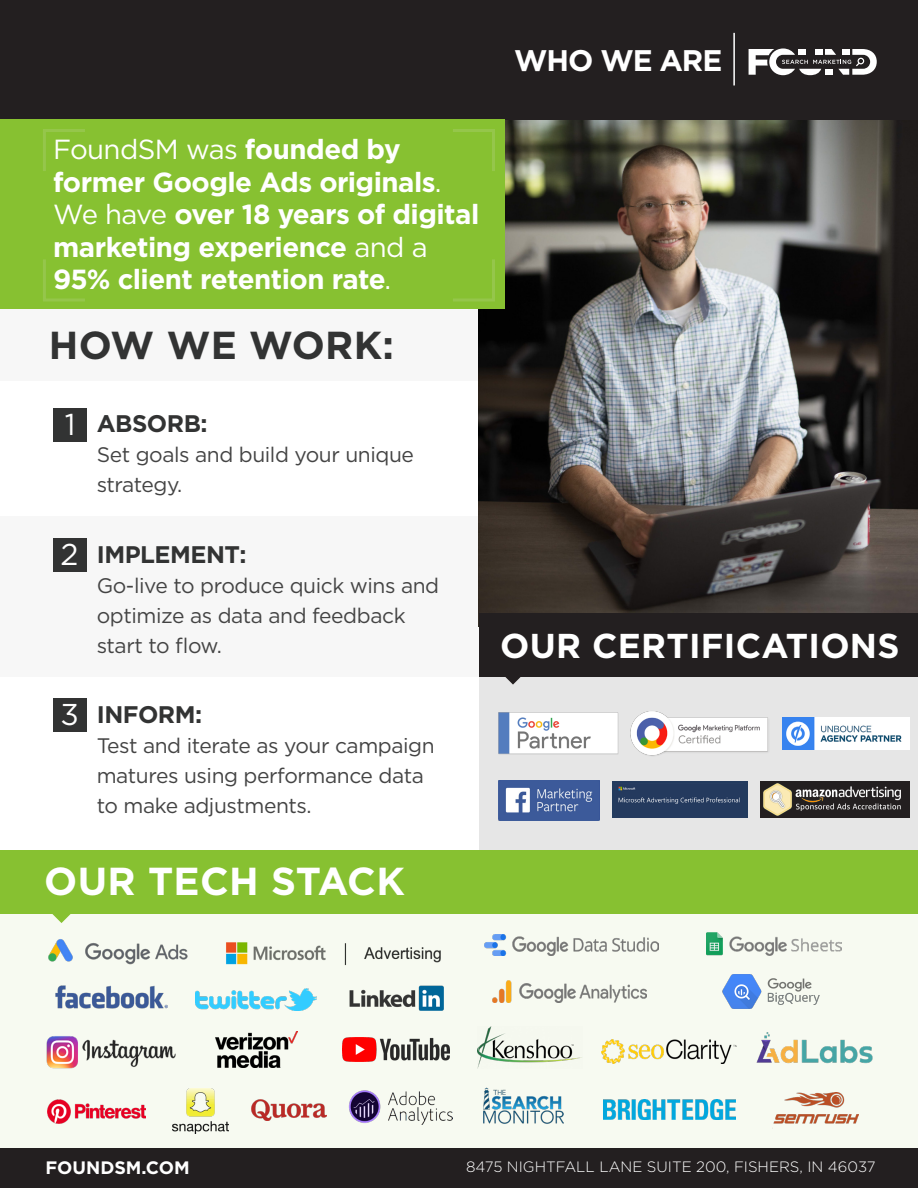
<style>
.page{position:relative;width:918px;height:1188px;background:#fff}
.page>*{position:absolute;margin:0;border:0;box-sizing:border-box;transform-origin:0 0}
.t1{font:700 54px "Bebas Neue";letter-spacing:.03em;color:#444}
.t2{font:700 39px "Gotham";letter-spacing:.01em;color:#fff}
.t3{font:700 39px "Gotham";letter-spacing:.01em;color:#323333}
.t4{font:700 34.5px "Gotham";letter-spacing:.01em;color:#fff}
.t5{font:30.15px "Gotham";color:#fff}
.t6{font:700 29.85px "Gotham";letter-spacing:-.035em;color:#fff}
.t7{font:700 27.6px/32.5px "Gotham";letter-spacing:-.02em;color:#fff}
.t8{font:700 24px "Gotham";letter-spacing:-.02em;color:#323333}
.t9{font:21px/30px "Gotham";letter-spacing:-.02em;color:#444}
.t10{font:700 18px "Gotham";color:#fff}
.t11{font:300 15px "Gotham";color:#fff}
.s1{font-weight:400}
</style>
<div class="page">
<div style="left:479px;top:586px;width:439px;height:293px;background:#e6e6e6"></div>
<img style="left:630px;top:711px;width:139px;height:45px">
<img style="left:782px;top:718px;width:128px;height:32px">
<div style="left:0;top:281px;width:485px;height:100px;background:#f7f7f7"></div>
<div style="left:0;top:516px;width:485px;height:160px;background:#f7f7f7"></div>
<div style="left:612px;top:781px;width:135px;height:37px;background:#233b5e"></div>
<img style="left:618px;top:786px;width:122px;height:18px">
<div style="left:0;top:898px;width:918px;height:252px;background:#f7faf1"></div>
<img style="left:479px;top:120px;width:439px;height:493px">
<div style="left:0;top:1149px;width:918px;height:39px;background:#231f20"></div>
<div style="left:0;top:0;width:918px;height:120px;background:#231f20"></div>
<svg style="left:749px;top:48px;width:128px;height:27px"></svg>
<hr style="left:733px;top:33px;width:2px;height:52px;background:#fff">
<img style="left:48px;top:939px;width:140px;height:26px">
<img style="left:226px;top:942px;width:215px;height:24px">
<img style="left:55px;top:985px;width:113px;height:24px">
<img style="left:196px;top:988px;width:121px;height:23px">
<img style="left:350px;top:985px;width:94px;height:26px">
<img style="left:215px;top:1031px;width:83px;height:36px">
<img style="left:343px;top:1037px;width:107px;height:24px">
<img style="left:46px;top:1036px;width:130px;height:33px">
<img style="left:48px;top:1099px;width:98px;height:24px">
<img style="left:172px;top:1089px;width:56px;height:45px">
<img style="left:485px;top:935px;width:173px;height:20px">
<img style="left:706px;top:933px;width:135px;height:23px">
<img style="left:492px;top:981px;width:155px;height:21px">
<img style="left:722px;top:974px;width:98px;height:35px">
<img style="left:478px;top:1026px;width:104px;height:41px">
<img style="left:348px;top:1090px;width:105px;height:34px">
<img style="left:756px;top:1032px;width:117px;height:32px">
<img style="left:484px;top:1087px;width:80px;height:37px">
<img style="left:603px;top:1100px;width:132px;height:19px">
<img style="left:773px;top:1092px;width:86px;height:32px">
<img style="left:252px;top:1099px;width:75px;height:21px">
<img style="left:602px;top:1040px;width:135px;height:23px">
<svg style="left:52px;top:914px;width:19px;height:9px"></svg>
<div style="left:0;top:850px;width:918px;height:64px;background:#87c131"></div>
<svg style="left:505px;top:677px;width:16px;height:8px"></svg>
<div style="left:479px;top:613px;width:439px;height:64px;background:#231f20"></div>
<img style="left:499px;top:712px;width:120px;height:43px">
<img style="left:499px;top:780px;width:101px;height:41px">
<div style="left:760px;top:781px;width:149px;height:37px;background:#231f20"></div>
<img style="left:764px;top:784px;width:136px;height:31px">
<div style="left:0;top:120px;width:505px;height:189px;background:#87c131"></div>
<svg style="left:43px;top:129px;width:42px;height:42px"></svg>
<svg style="left:453px;top:129px;width:42px;height:42px"></svg>
<svg style="left:453px;top:259px;width:42px;height:43px"></svg>
<svg style="left:43px;top:259px;width:42px;height:43px"></svg>
<div style="left:53px;top:408px;width:34px;height:33px;background:#323333"></div>
<div style="left:53px;top:538px;width:34px;height:33px;background:#323333"></div>
<div style="left:53px;top:698px;width:34px;height:33px;background:#323333"></div>
<h3 class="t6" style="left:514px;top:41px;width:210px">WHO WE ARE</h3>
<h3 class="t7" style="left:53px;top:133px;width:428px"><span class="s1">FoundSM was</span> founded by former Google Ads originals<span class="s1">.<br>We have</span> over 18 years of digital marketing experience <span class="s1">and a<br></span>95% client retention rate<span class="s1">.</span></h3>
<h2 class="t3" style="left:49px;top:319px;width:347px">HOW WE WORK:</h2>
<h1 class="t1" style="left:64px;top:344px;width:255px">HOW WE WORK</h1>
<h3 class="t5" style="left:65px;top:405px;width:12px">1</h3>
<p class="t8" style="left:97px;top:408px;width:112px">ABSORB:</p>
<p class="t9" style="left:97px;top:439px;width:319px">Set goals and build your unique strategy.</p>
<h3 class="t5" style="left:61px;top:535px;width:20px">2</h3>
<p class="t8" style="left:97px;top:538px;width:151px">IMPLEMENT:</p>
<p class="t9" style="left:97px;top:570px;width:344px">Go-live to produce quick wins and optimize as data and feedback start to flow.</p>
<h3 class="t5" style="left:61px;top:695px;width:20px">3</h3>
<p class="t8" style="left:97px;top:699px;width:107px">INFORM:</p>
<p class="t9" style="left:97px;top:730px;width:339px">Test and iterate as your campaign matures using performance data to make adjustments.</p>
<h2 class="t2" style="left:44px;top:856px;width:362px">OUR TECH STACK</h2>
<h3 class="t4" style="left:500px;top:623px;width:401px">OUR CERTIFICATIONS</h3>
<p class="t10" style="left:46px;top:1156px;width:146px">FOUNDSM.COM</p>
<p class="t11" style="left:466px;top:1157px;width:411px">8475 NIGHTFALL LANE SUITE 200, FISHERS, IN 46037</p>
</div>
